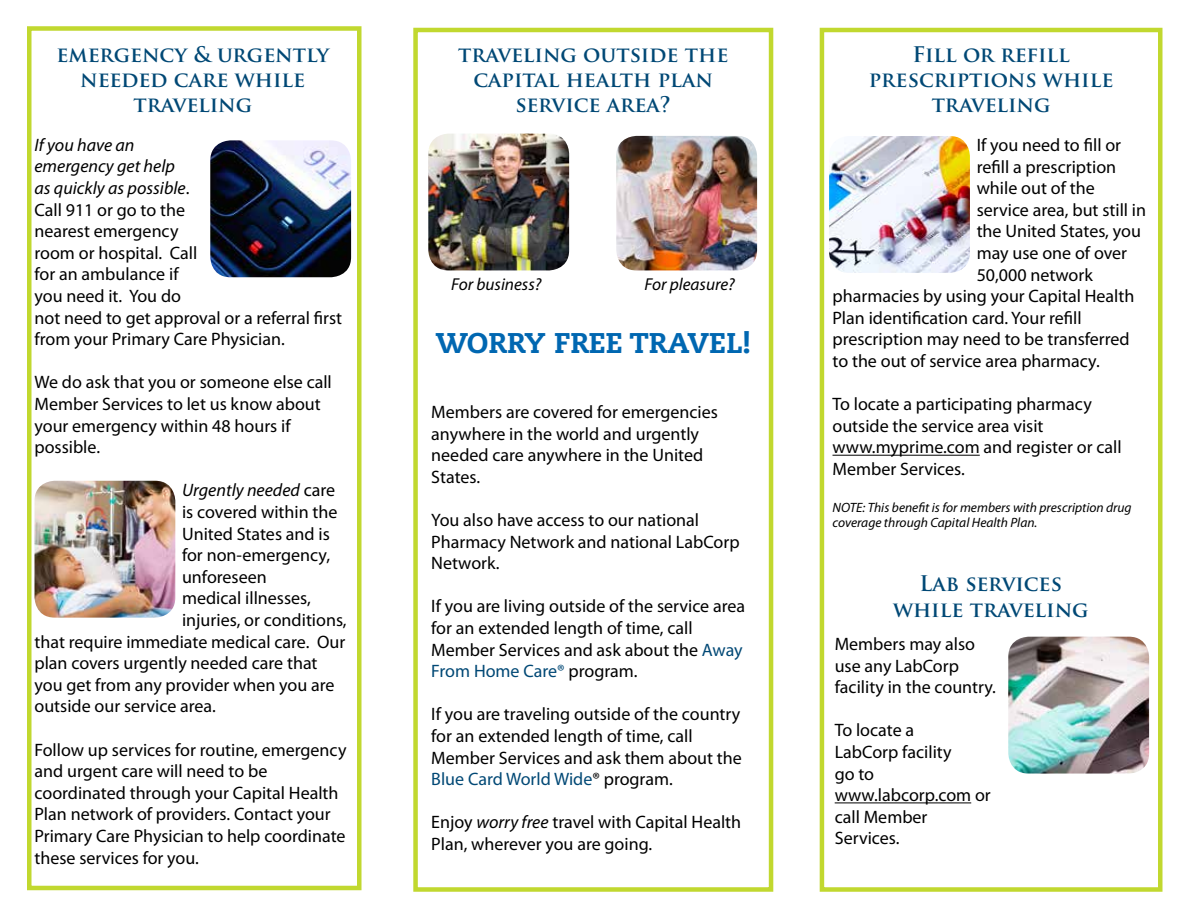
<style>
.page{position:relative;width:1188px;height:918px;background:#fff}
.page>*{position:absolute;margin:0;border:0;box-sizing:border-box;transform-origin:0 0}
.t1{font:800 28.5px "Caecilia LT Std";color:#0067b1}
.t2{font:700 21px/25.2px "Trajan Pro";color:#004875;text-align:center}
.t3{font:18px/21.6px "Myriad Pro";color:#000}
.t4{font:italic 18px "Myriad Pro";color:#000}
.t5{font:italic 17.25px "Myriad Pro";color:#000}
.t6{font:italic 13.5px/15px "Myriad Pro";color:#000}
.s1{font-style:italic}
.s2{font-style:normal}
.s3{color:#004875}
</style>
<div class="page">
<div style="left:27px;top:26px;width:335px;height:864px;border:4px solid #c1d82f"></div>
<div style="left:413px;top:28px;width:360px;height:864px;border:4px solid #c1d82f"></div>
<div style="left:820px;top:28px;width:342px;height:864px;border:4px solid #c1d82f"></div>
<img style="left:428px;top:134px;width:141px;height:136px">
<img style="left:616px;top:136px;width:141px;height:134px">
<img style="left:210px;top:140px;width:141px;height:137px">
<img style="left:34px;top:481px;width:141px;height:137px">
<hr style="left:833px;top:455px;width:147px;height:1px;background:#000">
<img style="left:829px;top:136px;width:141px;height:137px">
<img style="left:1008px;top:637px;width:141px;height:137px">
<hr style="left:835px;top:802px;width:136px;height:1px;background:#000">
<p class="t2" style="left:56px;top:42px;width:274px">emergency &amp; urgently needed care while traveling</p>
<p class="t2" style="left:869px;top:42px;width:246px">Fill or refill prescriptions while traveling</p>
<p class="t2" style="left:458px;top:42px;width:272px">traveling outside the capital health plan service area?</p>
<p class="t3" style="left:34px;top:134px;width:309px"><span class="s1">If you have an<br>emergency get help<br>as quickly as possible</span>.<br>Call 911 or go to the<br>nearest emergency<br>room or hospital. Call<br>for an ambulance if<br>you need it. You do<br>not need to get approval or a referral first from your Primary Care Physician.</p>
<p class="t3" style="left:34px;top:371px;width:299px">We do ask that you or someone else call<br>Member Services to let us know about your emergency within 48 hours if possible.</p>
<p class="t4" style="left:182px;top:479px;width:155px">Urgently needed <span class="s2">care</span></p>
<p class="t3" style="left:182px;top:501px;width:157px">is covered within the</p>
<p class="t3" style="left:182px;top:522px;width:149px">United States and is</p>
<p class="t3" style="left:182px;top:544px;width:150px">for non-emergency,</p>
<p class="t3" style="left:182px;top:566px;width:86px">unforeseen</p>
<p class="t3" style="left:182px;top:587px;width:130px">medical illnesses,</p>
<p class="t3" style="left:182px;top:609px;width:166px">injuries, or conditions,</p>
<p class="t3" style="left:34px;top:630px;width:312px">that require immediate medical care. Our</p>
<p class="t3" style="left:34px;top:652px;width:285px">plan covers urgently needed care that</p>
<p class="t3" style="left:34px;top:674px;width:301px">you get from any provider when you are</p>
<p class="t3" style="left:34px;top:695px;width:183px">outside our service area.</p>
<p class="t3" style="left:34px;top:738px;width:313px">Follow up services for routine, emergency and urgent care will need to be coordinated through your Capital Health Plan network of providers. Contact your Primary Care Physician to help coordinate these services for you.</p>
<p class="t5" style="left:451px;top:274px;width:92px">For business?</p>
<p class="t5" style="left:645px;top:274px;width:92px">For pleasure?</p>
<h1 class="t1" style="left:436px;top:326px;width:317px">WORRY FREE TRAVEL!</h1>
<p class="t3" style="left:431px;top:401px;width:288px">Members are covered for emergencies anywhere in the world and urgently needed care anywhere in the United<br>States.</p>
<p class="t3" style="left:431px;top:509px;width:310px">You also have access to our national<br>Pharmacy Network and national LabCorp<br>Network.</p>
<p class="t3" style="left:431px;top:595px;width:315px">If you are living outside of the service area for an extended length of time, call Member Services and ask about the <span class="s3">Away From Home Care®</span> program.</p>
<p class="t3" style="left:431px;top:703px;width:312px">If you are traveling outside of the country for an extended length of time, call Member Services and ask them about the <span class="s3">Blue Card World Wide</span>® program.</p>
<p class="t3" style="left:431px;top:811px;width:311px">Enjoy <span class="s1">worry free</span> travel with Capital Health<br>Plan, wherever you are going.</p>
<p class="t3" style="left:977px;top:134px;width:146px">If you need to fill or</p>
<p class="t3" style="left:977px;top:155px;width:141px">refill a prescription</p>
<p class="t3" style="left:977px;top:177px;width:120px">while out of the</p>
<p class="t3" style="left:977px;top:199px;width:171px">service area, but still in</p>
<p class="t3" style="left:977px;top:220px;width:166px">the United States, you</p>
<p class="t3" style="left:977px;top:242px;width:152px">may use one of over</p>
<p class="t3" style="left:977px;top:263px;width:118px">50,000 network</p>
<p class="t3" style="left:833px;top:285px;width:303px">pharmacies by using your Capital Health</p>
<p class="t3" style="left:833px;top:307px;width:251px">Plan identification card. Your refill</p>
<p class="t3" style="left:833px;top:328px;width:299px">prescription may need to be transferred</p>
<p class="t3" style="left:833px;top:350px;width:269px">to the out of service area pharmacy.</p>
<p class="t3" style="left:833px;top:393px;width:291px">To locate a participating pharmacy outside the service area visit www.myprime.com and register or call<br>Member Services.</p>
<p class="t6" style="left:833px;top:499px;width:301px">NOTE: This benefit is for members with prescription drug coverage through Capital Health Plan.</p>
<p class="t2" style="left:893px;top:571px;width:197px">Lab services while traveling</p>
<p class="t3" style="left:835px;top:633px;width:163px">Members may also use any LabCorp facility in the country.</p>
<p class="t3" style="left:835px;top:719px;width:158px">To locate a<br>LabCorp facility<br>go to www.labcorp.com or call Member<br>Services.</p>
</div>
